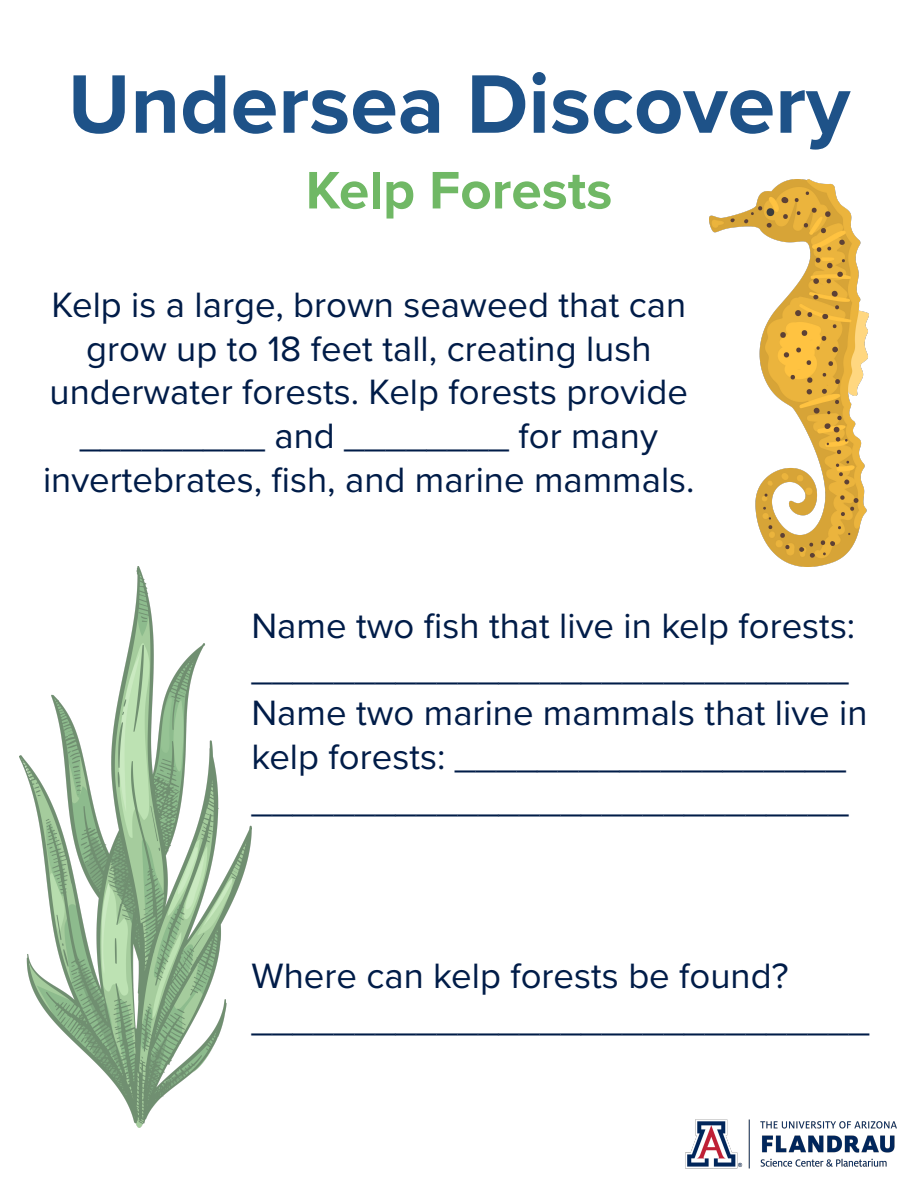
<style>
.page{position:relative;width:918px;height:1188px;background:#fff}
.page>*{position:absolute;margin:0;border:0;box-sizing:border-box;transform-origin:0 0}
.t1{font:700 85.95px "Proxima Nova";color:#1e5288}
.t2{font:700 54.75px "Proxima Nova";color:#70b865}
.t3{font:36.45px/43.8px "Proxima Nova";color:#001c48}
</style>
<div class="page">
<img style="left:20px;top:566px;width:231px;height:561px">
<img style="left:709px;top:179px;width:160px;height:387px">
<img style="left:685px;top:1119px;width:212px;height:50px">
<h1 class="t1" style="left:68px;top:40px;width:784px">Undersea Discovery</h1>
<h2 class="t2" style="left:306px;top:149px;width:308px">Kelp Forests</h2>
<p class="t3" style="left:43px;top:281px;width:653px;text-align:center">Kelp is a large, brown seaweed that can grow up to 18 feet tall, creating lush underwater forests. Kelp forests provide _________ and ________ for many invertebrates, fish, and marine mammals.</p>
<p class="t3" style="left:251px;top:602px;width:618px">Name two fish that live in kelp forests: _____________________________ Name two marine mammals that live in kelp forests: ___________________ _____________________________</p>
<p class="t3" style="left:251px;top:953px;width:619px">Where can kelp forests be found? ______________________________</p>
</div>
